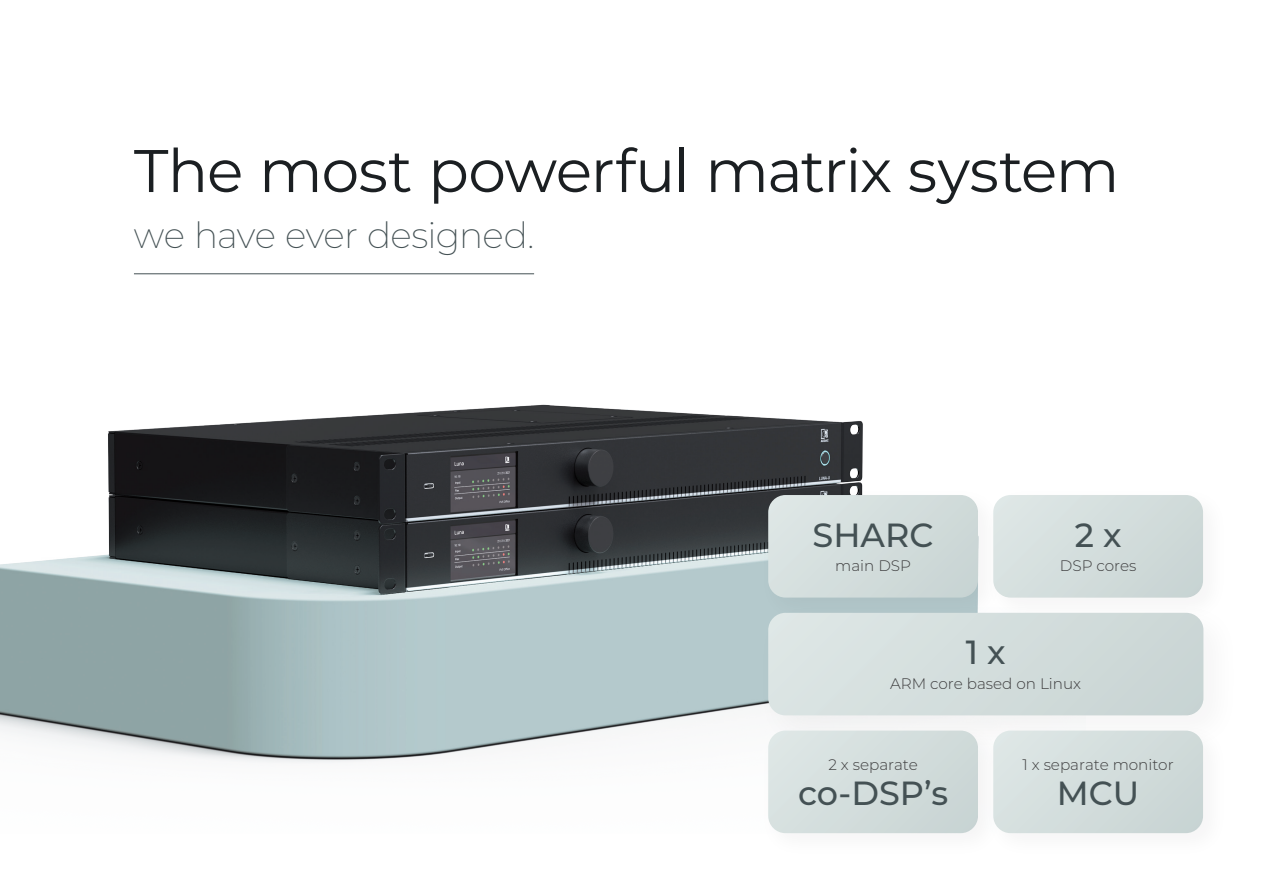
<style>
.page{position:relative;width:1263px;height:893px;background:#fff}
.page>*{position:absolute;margin:0;border:0;box-sizing:border-box;transform-origin:0 0}
.t1{font:60px "Montserrat";letter-spacing:-.02em;color:#1b1f22}
.t2{font:200 36px "Montserrat";letter-spacing:-.02em;color:#445154}
.t3{font:500 33.45px "Montserrat";color:#445154}
.t4{font:300 15.15px "Montserrat";color:#3e3e3f}
</style>
<div class="page">
<img style="left:0;top:273px;width:863px;height:490px">
<hr style="left:134px;top:273px;width:400px;height:1px;background:#445154">
<img style="left:751px;top:478px;width:112px;height:110px">
<svg style="left:768px;top:495px;width:208px;height:93px;background:#d2dcdb"></svg>
<img style="left:976px;top:505px;width:228px;height:83px">
<svg style="left:993px;top:495px;width:210px;height:93px;background:#d3dedd"></svg>
<img style="left:743px;top:588px;width:461px;height:175px">
<svg style="left:768px;top:613px;width:435px;height:100px;background:#d3dddc"></svg>
<img style="left:751px;top:713px;width:225px;height:121px">
<svg style="left:768px;top:731px;width:208px;height:102px;background:#d3dddc"></svg>
<img style="left:976px;top:713px;width:228px;height:121px">
<svg style="left:993px;top:731px;width:210px;height:102px;background:#d3dddd"></svg>
<p class="t1" style="left:134px;top:129px;width:987px">The most powerful matrix system</p>
<p class="t2" style="left:134px;top:211px;width:402px">we have ever designed.</p>
<p class="t3" style="left:812px;top:511px;width:123px">SHARC</p>
<p class="t4" style="left:835px;top:555px;width:77px">main DSP</p>
<p class="t3" style="left:1075px;top:511px;width:48px">2 x</p>
<p class="t4" style="left:1060px;top:555px;width:78px">DSP cores</p>
<p class="t3" style="left:966px;top:629px;width:41px">1 x</p>
<p class="t4" style="left:890px;top:673px;width:193px">ARM core based on Linux</p>
<p class="t4" style="left:828px;top:754px;width:91px">2 x separate</p>
<p class="t3" style="left:798px;top:770px;width:152px">co-DSP’s</p>
<p class="t4" style="left:1022px;top:754px;width:153px">1 x separate monitor</p>
<p class="t3" style="left:1057px;top:770px;width:84px">MCU</p>
</div>
